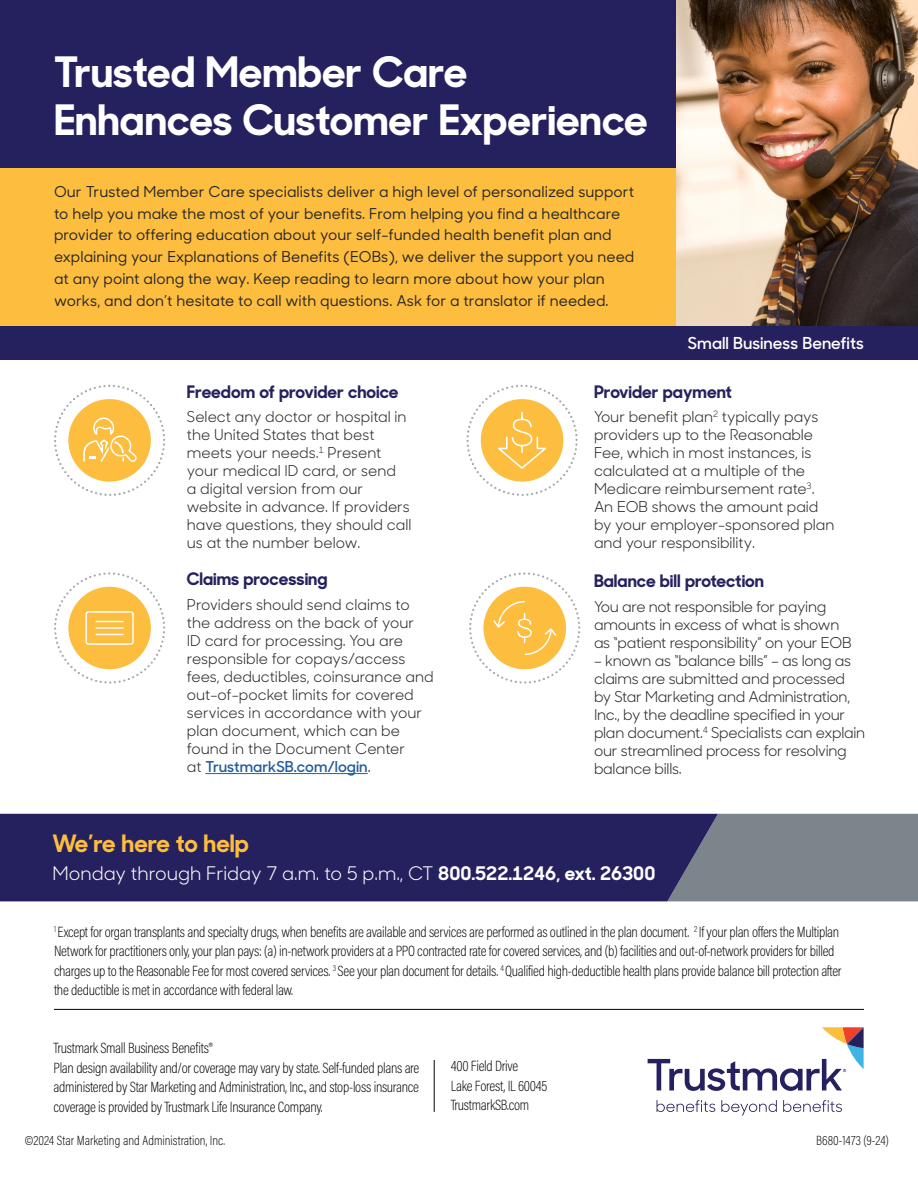
<style>
.page{position:relative;width:918px;height:1188px;background:#fff}
.page>*{position:absolute;margin:0;border:0;box-sizing:border-box;transform-origin:0 0}
.t1{font:700 42px/48px "Sharp Sans No 1";color:#fff}
.t2{font:700 24px "Sharp Sans No 1";color:#fdbd3e}
.t3{font:18.75px "Sharp Sans No 1";color:#fff}
.t4{font:700 17.25px "Sharp Sans No 1";color:#25215f}
.t5{font:600 16.5px "Sharp Sans No 1";color:#fff}
.t6{font:15px/18px "Sharp Sans No 1";letter-spacing:-.005em;color:#292829}
.t7{font:200 15px/19.5px "Acumin Pro Cond";letter-spacing:-.02em;color:#000}
.t8{font:500 15px/21.8px "Sharp Sans No 1";letter-spacing:.005em;color:#292829}
.t9{font:200 13.5px "Acumin Pro Cond";color:#000}
.s1{font-weight:600;color:#215e9e}
.s2{color:#000}
.s3{font-weight:700}
</style>
<div class="page">
<div style="left:0;top:0;width:677px;height:205px;background:#25215f"></div>
<div style="left:0;top:168px;width:677px;height:160px;background:#fdbd3e"></div>
<div style="left:718px;top:814px;width:200px;height:87px;background:#7b858b"></div>
<div style="left:0;top:814px;width:718px;height:87px;background:#25215f"></div>
<hr style="left:54px;top:1009px;width:810px;height:1px;background:#000">
<svg style="left:657px;top:1100px;width:58px;height:12px"></svg>
<svg style="left:721px;top:1100px;width:56px;height:16px"></svg>
<svg style="left:783px;top:1100px;width:59px;height:12px"></svg>
<svg style="left:648px;top:1027px;width:216px;height:64px"></svg>
<hr style="left:434px;top:1060px;width:1px;height:52px;background:#000">
<hr style="left:205px;top:773px;width:163px;height:1px;background:#215e9e">
<svg style="left:54px;top:385px;width:111px;height:111px"></svg>
<svg style="left:466px;top:385px;width:112px;height:111px"></svg>
<svg style="left:54px;top:572px;width:111px;height:112px"></svg>
<svg style="left:469px;top:572px;width:111px;height:112px"></svg>
<img style="left:677px;top:0;width:241px;height:326px">
<div style="left:0;top:326px;width:918px;height:34px;background:#25215f"></div>
<p class="t1" style="left:54px;top:46px;width:595px">Trusted Member Care<br>Enhances Customer Experience</p>
<p class="t8" style="left:54px;top:180px;width:582px">Our Trusted Member Care specialists deliver a high level of personalized support to help you make the most of your benefits. From helping you find a healthcare provider to offering education about your self-funded health benefit plan and explaining your Explanations of Benefits (EOBs), we deliver the support you need at any point along the way. Keep reading to learn more about how your plan works, and don’t hesitate to call with questions. Ask for a translator if needed.</p>
<p class="t5" style="left:688px;top:331px;width:178px">Small Business Benefits</p>
<p class="t4" style="left:187px;top:379px;width:213px">Freedom of provider choice</p>
<p class="t6" style="left:187px;top:407px;width:226px">Select any doctor or hospital in the United States that best meets your needs.<sup>1</sup> Present your medical ID card, or send<br>a digital version from our website in advance. If providers have questions, they should call us at the number below.</p>
<p class="t4" style="left:187px;top:566px;width:142px">Claims processing</p>
<p class="t6" style="left:187px;top:595px;width:248px">Providers should send claims to the address on the back of your<br>ID card for processing. You are responsible for copays/access fees, deductibles, coinsurance and out-of-pocket limits for covered services in accordance with your plan document, which can be found in the Document Center<br>at <span class="s1">TrustmarkSB.com/login</span><span class="s2">.</span></p>
<p class="t4" style="left:594px;top:379px;width:139px">Provider payment</p>
<p class="t6" style="left:594px;top:407px;width:242px">Your benefit plan<sup>2</sup> typically pays providers up to the Reasonable<br>Fee, which in most instances, is calculated at a multiple of the<br>Medicare reimbursement rate<sup>3</sup>.<br>An EOB shows the amount paid by your employer-sponsored plan and your responsibility.</p>
<p class="t4" style="left:594px;top:568px;width:172px">Balance bill protection</p>
<p class="t6" style="left:594px;top:597px;width:259px">You are not responsible for paying amounts in excess of what is shown as “patient responsibility” on your EOB</p>
<p class="t6" style="left:594px;top:651px;width:273px">– known as “balance bills” – as long as claims are submitted and processed by Star Marketing and Administration, Inc., by the deadline specified in your plan document.<sup>4</sup> Specialists can explain our streamlined process for resolving balance bills.</p>
<p class="t2" style="left:53px;top:825px;width:198px">We’re here to help</p>
<p class="t3" style="left:53px;top:860px;width:604px">Monday through Friday 7 a.m. to 5 p.m., CT <span class="s3">800.522.1246, ext. 26300</span></p>
<p class="t7" style="left:54px;top:922px;width:789px"><sup>1</sup> Except for organ transplants and specialty drugs, when benefits are available and services are performed as outlined in the plan document. <sup>2</sup> If your plan offers the Multiplan Network for practitioners only, your plan pays: (a) in-network providers at a PPO contracted rate for covered services, and (b) facilities and out-of-network providers for billed charges up to the Reasonable Fee for most covered services. <sup>3</sup> See your plan document for details. <sup>4</sup> Qualified high-deductible health plans provide balance bill protection after the deductible is met in accordance with federal law.</p>
<p class="t7" style="left:54px;top:1038px;width:367px">Trustmark Small Business Benefits®<br>Plan design availability and/or coverage may vary by state. Self-funded plans are administered by Star Marketing and Administration, Inc., and stop-loss insurance coverage is provided by Trustmark Life Insurance Company.</p>
<p class="t7" style="left:451px;top:1056px;width:69px">400 Field Drive</p>
<p class="t7" style="left:451px;top:1075px;width:98px">Lake Forest, IL 60045</p>
<p class="t7" style="left:451px;top:1095px;width:80px">TrustmarkSB.com</p>
<p class="t9" style="left:25px;top:1132px;width:202px">©2024 Star Marketing and Administration, Inc.</p>
<p class="t9" style="left:816px;top:1132px;width:74px">B680-1473 (9-24)</p>
</div>
